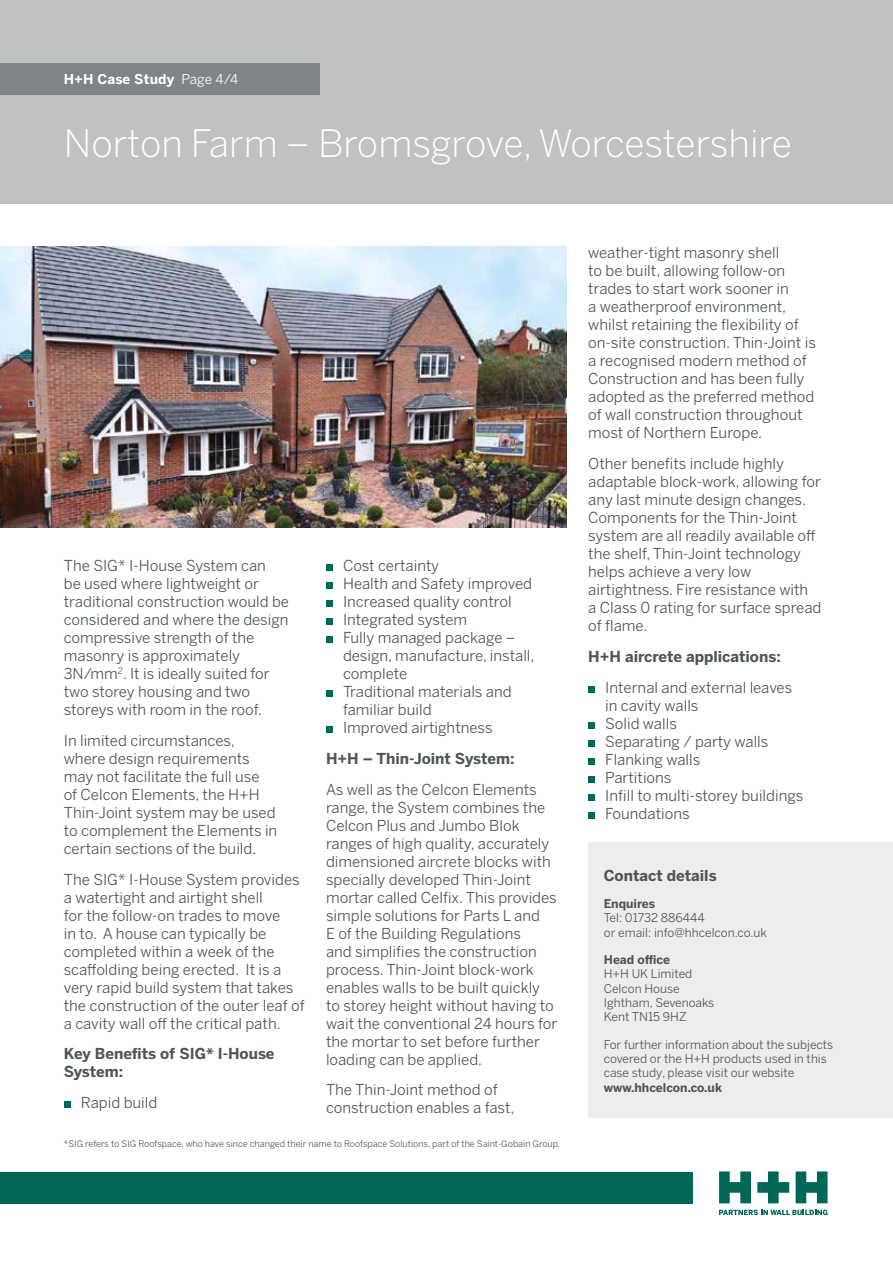
<style>
.page{position:relative;width:893px;height:1263px;background:#fff}
.page>*{position:absolute;margin:0;border:0;box-sizing:border-box;transform-origin:0 0}
.t1{font:300 37.5px "Benton Sans";letter-spacing:-.005em;color:#fff}
.t2{font:15px/18px "Benton Sans";color:#4e5557}
.t3{font:700 15px/18px "Benton Sans";color:#4e5557}
.t4{font:700 13.5px "Benton Sans";letter-spacing:.01em;color:#fff}
.t5{font:12px/14.4px "Benton Sans";color:#4e5557}
.t6{font:700 12px "Benton Sans";color:#4e5557}
.t7{font:9px "Benton Sans";color:#4e5557}
.s1{font-weight:400}
</style>
<div class="page">
<div style="left:0;top:0;width:893px;height:204px;background:#bfc2c0"></div>
<div style="left:0;top:63px;width:319px;height:32px;background:#7e8487"></div>
<div style="left:0;top:1172px;width:692px;height:31px;background:#006656"></div>
<svg style="left:719px;top:1210px;width:108px;height:5px"></svg>
<svg style="left:719px;top:1171px;width:32px;height:32px"></svg>
<svg style="left:796px;top:1171px;width:31px;height:32px"></svg>
<svg style="left:757px;top:1171px;width:32px;height:32px"></svg>
<div style="left:64px;top:1101px;width:7px;height:7px;background:#006857"></div>
<div style="left:326px;top:564px;width:7px;height:7px;background:#006857"></div>
<div style="left:326px;top:582px;width:7px;height:7px;background:#006857"></div>
<div style="left:326px;top:600px;width:7px;height:7px;background:#006857"></div>
<div style="left:326px;top:618px;width:7px;height:7px;background:#006857"></div>
<div style="left:326px;top:636px;width:7px;height:7px;background:#006857"></div>
<div style="left:326px;top:690px;width:7px;height:7px;background:#006857"></div>
<div style="left:326px;top:726px;width:7px;height:7px;background:#006857"></div>
<div style="left:588px;top:686px;width:7px;height:7px;background:#006857"></div>
<div style="left:588px;top:722px;width:7px;height:7px;background:#006857"></div>
<div style="left:588px;top:740px;width:7px;height:7px;background:#006857"></div>
<div style="left:588px;top:758px;width:7px;height:7px;background:#006857"></div>
<div style="left:588px;top:776px;width:7px;height:7px;background:#006857"></div>
<div style="left:588px;top:794px;width:7px;height:7px;background:#006857"></div>
<div style="left:588px;top:812px;width:7px;height:7px;background:#006857"></div>
<img style="left:0;top:247px;width:567px;height:280px">
<div style="left:588px;top:842px;width:305px;height:275px;background:#ecedec"></div>
<p class="t4" style="left:64px;top:71px;width:176px">H+H Case Study <span class="s1">Page 4/4</span></p>
<h1 class="t1" style="left:64px;top:122px;width:730px">Norton Farm – Bromsgrove, Worcestershire</h1>
<p class="t2" style="left:64px;top:556px;width:227px">The SIG* I-House System can<br>be used where lightweight or traditional construction would be considered and where the design compressive strength of the masonry is approximately<br>3N/mm<sup>2</sup>. It is ideally suited for two storey housing and two storeys with room in the roof.</p>
<p class="t2" style="left:64px;top:731px;width:215px">In limited circumstances, where design requirements may not facilitate the full use<br>of Celcon Elements, the H+H<br>Thin-Joint system may be used to complement the Elements in certain sections of the build.</p>
<p class="t2" style="left:64px;top:870px;width:242px">The SIG* I-House System provides a watertight and airtight shell<br>for the follow-on trades to move<br>in to. A house can typically be completed within a week of the scaffolding being erected. It is a very rapid build system that takes the construction of the outer leaf of a cavity wall off the critical path.</p>
<p class="t3" style="left:64px;top:1045px;width:212px">Key Benefits of SIG* I-House<br>System:</p>
<p class="t2" style="left:81px;top:1093px;width:78px">Rapid build</p>
<p class="t2" style="left:343px;top:556px;width:193px">Cost certainty<br>Health and Safety improved<br>Increased quality control<br>Integrated system<br>Fully managed package – design, manufacture, install, complete<br>Traditional materials and familiar build<br>Improved airtightness</p>
<p class="t3" style="left:326px;top:749px;width:190px">H+H – Thin-Joint System:</p>
<p class="t2" style="left:326px;top:780px;width:233px">As well as the Celcon Elements range, the System combines the<br>Celcon Plus and Jumbo Blok ranges of high quality, accurately dimensioned aircrete blocks with specially developed Thin-Joint mortar called Celfix. This provides simple solutions for Parts L and<br>E of the Building Regulations<br>and simplifies the construction process. Thin-Joint block-work enables walls to be built quickly to storey height without having to wait the conventional 24 hours for the mortar to set before further loading can be applied.</p>
<p class="t2" style="left:326px;top:1081px;width:190px">The Thin-Joint method of construction enables a fast,</p>
<p class="t7" style="left:64px;top:1138px;width:498px">*SIG refers to SIG Roofspace, who have since changed their name to Roofspace Solutions, part of the Saint-Gobain Group.</p>
<p class="t2" style="left:588px;top:244px;width:229px">weather-tight masonry shell<br>to be built, allowing follow-on trades to start work sooner in<br>a weatherproof environment, whilst retaining the flexibility of on-site construction. Thin-Joint is a recognised modern method of<br>Construction and has been fully adopted as the preferred method of wall construction throughout most of Northern Europe.</p>
<p class="t2" style="left:588px;top:455px;width:235px">Other benefits include highly adaptable block-work, allowing for any last minute design changes.<br>Components for the Thin-Joint system are all readily available off the shelf, Thin-Joint technology helps achieve a very low airtightness. Fire resistance with<br>a Class 0 rating for surface spread of flame.</p>
<p class="t3" style="left:588px;top:647px;width:194px">H+H aircrete applications:</p>
<p class="t2" style="left:605px;top:678px;width:200px">Internal and external leaves in cavity walls<br>Solid walls<br>Separating / party walls<br>Flanking walls<br>Partitions<br>Infill to multi-storey buildings<br>Foundations</p>
<p class="t3" style="left:604px;top:866px;width:114px">Contact details</p>
<p class="t6" style="left:604px;top:896px;width:53px">Enquires</p>
<p class="t5" style="left:604px;top:910px;width:165px">Tel: 01732 886444<br>or email: info@hhcelcon.co.uk</p>
<p class="t6" style="left:604px;top:952px;width:68px">Head office</p>
<p class="t5" style="left:604px;top:966px;width:112px">H+H UK Limited<br>Celcon House<br>Ightham, Sevenoaks<br>Kent TN15 9HZ</p>
<p class="t5" style="left:604px;top:1037px;width:231px">For further information about the subjects covered or the H+H products used in this case study, please visit our website</p>
<p class="t6" style="left:604px;top:1080px;width:120px">www.hhcelcon.co.uk</p>
</div>
